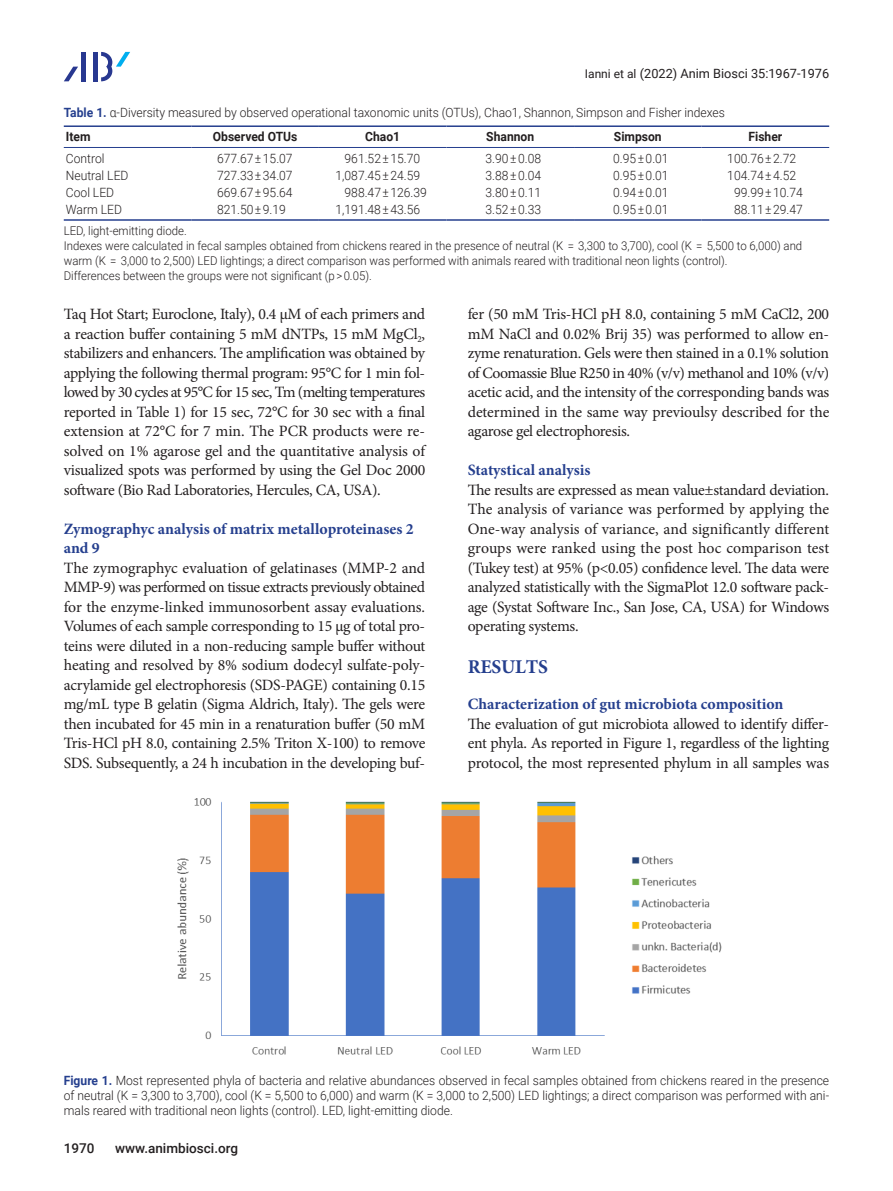
<style>
.page{position:relative;width:893px;height:1191px;background:#fff}
.page>*{position:absolute;margin:0;border:0;box-sizing:border-box;transform-origin:0 0}
.대제목{font:700 19.5px "Minion Pro";letter-spacing:-.01em;color:#253f8e}
.본문{font:15.75px/19.5px "Minion Pro";letter-spacing:-.02em;color:#231f20;text-align:justify}
.중제목{font:700 15.75px/19.5px "Minion Pro";color:#253f8e}
.t1{font:500 13.5px "Roboto";color:#231f20}
.표_그림__제목{font:300 12.75px/15px "Roboto";color:#231f20;text-align:justify;scale:.95 1}
.표본문{font:300 12.75px "Roboto";color:#231f20;scale:.95 1}
.표_항목{font:700 12.75px "Roboto";color:#231f20;scale:.95 1}
.t2{font:12.75px "Roboto";color:#231f20}
.표_풋노트{font:300 12px/15px "Roboto";color:#231f20;scale:.95 1}
.s1{font-size:12px}
.s2{font-weight:700;color:#253f8e}
</style>
<div class="page">
<div style="left:93px;top:52px;width:5px;height:29px;background:#283890"></div>
<hr style="left:82px;top:52px;width:4px;height:29px;background:#283890">
<svg style="left:64px;top:67px;width:14px;height:14px"></svg>
<svg style="left:101px;top:52px;width:29px;height:29px"></svg>
<hr style="left:64px;top:125px;width:127px;height:2px;background:#253f8e">
<hr style="left:191px;top:125px;width:128px;height:2px;background:#253f8e">
<hr style="left:319px;top:125px;width:127px;height:2px;background:#253f8e">
<hr style="left:446px;top:125px;width:128px;height:2px;background:#253f8e">
<hr style="left:574px;top:125px;width:128px;height:2px;background:#253f8e">
<hr style="left:702px;top:125px;width:127px;height:2px;background:#253f8e">
<hr style="left:64px;top:147px;width:127px;height:1px;background:#253f8e">
<hr style="left:191px;top:147px;width:128px;height:1px;background:#253f8e">
<hr style="left:319px;top:147px;width:127px;height:1px;background:#253f8e">
<hr style="left:446px;top:147px;width:128px;height:1px;background:#253f8e">
<hr style="left:574px;top:147px;width:128px;height:1px;background:#253f8e">
<hr style="left:702px;top:147px;width:127px;height:1px;background:#253f8e">
<hr style="left:64px;top:219px;width:127px;height:2px;background:#253f8e">
<hr style="left:191px;top:219px;width:128px;height:2px;background:#253f8e">
<hr style="left:319px;top:219px;width:127px;height:2px;background:#253f8e">
<hr style="left:446px;top:219px;width:128px;height:2px;background:#253f8e">
<hr style="left:574px;top:219px;width:128px;height:2px;background:#253f8e">
<hr style="left:702px;top:219px;width:127px;height:2px;background:#253f8e">
<img style="left:177px;top:798px;width:545px;height:257px">
<p class="t2" style="left:585px;top:65px;width:246px"><span class="s1">Ianni et al</span> (2022) Anim Biosci 35:1967-1976</p>
<p class="표_그림__제목" style="left:64px;top:105px;width:697px"><span class="s2">Table 1.</span> α-Diversity measured by observed operational taxonomic units (OTUs), Chao1, Shannon, Simpson and Fisher indexes</p>
<p class="표_항목" style="left:66px;top:128px;width:27px">Item</p>
<p class="표_항목" style="left:213px;top:128px;width:90px">Observed OTUs</p>
<p class="표_항목" style="left:365px;top:128px;width:38px">Chao1</p>
<p class="표_항목" style="left:486px;top:128px;width:52px">Shannon</p>
<p class="표_항목" style="left:614px;top:128px;width:52px">Simpson</p>
<p class="표_항목" style="left:748px;top:128px;width:37px">Fisher</p>
<p class="표본문" style="left:66px;top:149px;width:42px">Control</p>
<p class="표본문" style="left:217px;top:149px;width:81px">677.67 ± 15.07</p>
<p class="표본문" style="left:345px;top:149px;width:81px">961.52 ± 15.70</p>
<p class="표본문" style="left:486px;top:149px;width:60px">3.90 ± 0.08</p>
<p class="표본문" style="left:613px;top:149px;width:60px">0.95 ± 0.01</p>
<p class="표본문" style="left:727px;top:149px;width:74px">100.76 ± 2.72</p>
<p class="표본문" style="left:66px;top:166px;width:67px">Neutral LED</p>
<p class="표본문" style="left:217px;top:166px;width:81px">727.33 ± 34.07</p>
<p class="표본문" style="left:336px;top:166px;width:91px">1,087.45 ± 24.59</p>
<p class="표본문" style="left:486px;top:166px;width:60px">3.88 ± 0.04</p>
<p class="표본문" style="left:613px;top:166px;width:60px">0.95 ± 0.01</p>
<p class="표본문" style="left:727px;top:166px;width:74px">104.74 ± 4.52</p>
<p class="표본문" style="left:66px;top:183px;width:52px">Cool LED</p>
<p class="표본문" style="left:217px;top:183px;width:81px">669.67 ± 95.64</p>
<p class="표본문" style="left:345px;top:183px;width:88px">988.47 ± 126.39</p>
<p class="표본문" style="left:486px;top:183px;width:60px">3.80 ± 0.11</p>
<p class="표본문" style="left:613px;top:183px;width:60px">0.94 ± 0.01</p>
<p class="표본문" style="left:734px;top:183px;width:74px">99.99 ± 10.74</p>
<p class="표본문" style="left:66px;top:200px;width:61px">Warm LED</p>
<p class="표본문" style="left:217px;top:200px;width:74px">821.50 ± 9.19</p>
<p class="표본문" style="left:336px;top:200px;width:91px">1,191.48 ± 43.56</p>
<p class="표본문" style="left:486px;top:200px;width:60px">3.52 ± 0.33</p>
<p class="표본문" style="left:613px;top:200px;width:60px">0.95 ± 0.01</p>
<p class="표본문" style="left:734px;top:200px;width:74px">88.11 ± 29.47</p>
<p class="표_풋노트" style="left:64px;top:223px;width:131px">LED, light-emitting diode.</p>
<p class="표_풋노트" style="left:64px;top:238px;width:779px">Indexes were calculated in fecal samples obtained from chickens reared in the presence of neutral (K = 3,300 to 3,700), cool (K = 5,500 to 6,000) and warm (K = 3,000 to 2,500) LED lightings; a direct comparison was performed with animals reared with traditional neon lights (control).</p>
<p class="표_풋노트" style="left:64px;top:268px;width:326px">Differences between the groups were not significant (p &gt; 0.05).</p>
<p class="본문" style="left:64px;top:304px;width:363px">Taq Hot Start; Euroclone, Italy), 0.4 μM of each primers and a reaction buffer containing 5 mM dNTPs, 15 mM MgCl<sub>2</sub>, stabilizers and enhancers. The amplification was obtained by applying the following thermal program: 95°C for 1 min fol&shy;lowed by 30 cycles at 95°C for 15 sec, Tm (melting temperatures reported in Table 1) for 15 sec, 72°C for 30 sec with a final extension at 72°C for 7 min. The PCR products were re&shy;solved on 1% agarose gel and the quantitative analysis of visualized spots was performed by using the Gel Doc 2000 software (Bio Rad Laboratories, Hercules, CA, USA).</p>
<p class="중제목" style="left:64px;top:519px;width:351px">Zymographyc analysis of matrix metalloproteinases 2 and 9</p>
<p class="본문" style="left:64px;top:558px;width:363px">The zymographyc evaluation of gelatinases (MMP-2 and MMP-9) was performed on tissue extracts previously obtained for the enzyme-linked immunosorbent assay evaluations.<br>Volumes of each sample corresponding to 15 μg of total pro&shy;teins were diluted in a non-reducing sample buffer without heating and resolved by 8% sodium dodecyl sulfate-poly&shy;acrylamide gel electrophoresis (SDS-PAGE) containing 0.15 mg/mL type B gelatin (Sigma Aldrich, Italy). The gels were then incubated for 45 min in a renaturation buffer (50 mM Tris-HCl pH 8.0, containing 2.5% Triton X-100) to remove SDS. Subsequently, a 24 h incubation in the developing buf-</p>
<p class="본문" style="left:468px;top:304px;width:363px">fer (50 mM Tris-HCl pH 8.0, containing 5 mM CaCl2, 200 mM NaCl and 0.02% Brij 35) was performed to allow en&shy;zyme renaturation. Gels were then stained in a 0.1% solution of Coomassie Blue R250 in 40% (v/v) methanol and 10% (v/v) acetic acid, and the intensity of the corresponding bands was determined in the same way previoulsy described for the agarose gel electrophoresis.</p>
<p class="중제목" style="left:468px;top:460px;width:124px">Statystical analysis</p>
<p class="본문" style="left:468px;top:480px;width:363px">The results are expressed as mean value±standard deviation.<br>The analysis of variance was performed by applying the One-way analysis of variance, and significantly different groups were ranked using the post hoc comparison test (Tukey test) at 95% (p&lt;0.05) confidence level. The data were analyzed statistically with the SigmaPlot 12.0 software pack&shy;age (Systat Software Inc., San Jose, CA, USA) for Windows operating systems.</p>
<p class="대제목" style="left:468px;top:653px;width:82px">RESULTS</p>
<p class="중제목" style="left:468px;top:694px;width:317px">Characterization of gut microbiota composition</p>
<p class="본문" style="left:468px;top:714px;width:363px">The evaluation of gut microbiota allowed to identify differ&shy;ent phyla. As reported in Figure 1, regardless of the lighting protocol, the most represented phylum in all samples was</p>
<p class="표_그림__제목" style="left:64px;top:1072px;width:807px"><span class="s2">Figure 1.</span> Most represented phyla of bacteria and relative abundances observed in fecal samples obtained from chickens reared in the presence of neutral (K = 3,300 to 3,700), cool (K = 5,500 to 6,000) and warm (K = 3,000 to 2,500) LED lightings; a direct comparison was performed with ani&shy;mals reared with traditional neon lights (control). LED, light-emitting diode.</p>
<p class="t1" style="left:64px;top:1138px;width:32px">1970</p>
<p class="t1" style="left:115px;top:1138px;width:125px">www.animbiosci.org</p>
</div>
